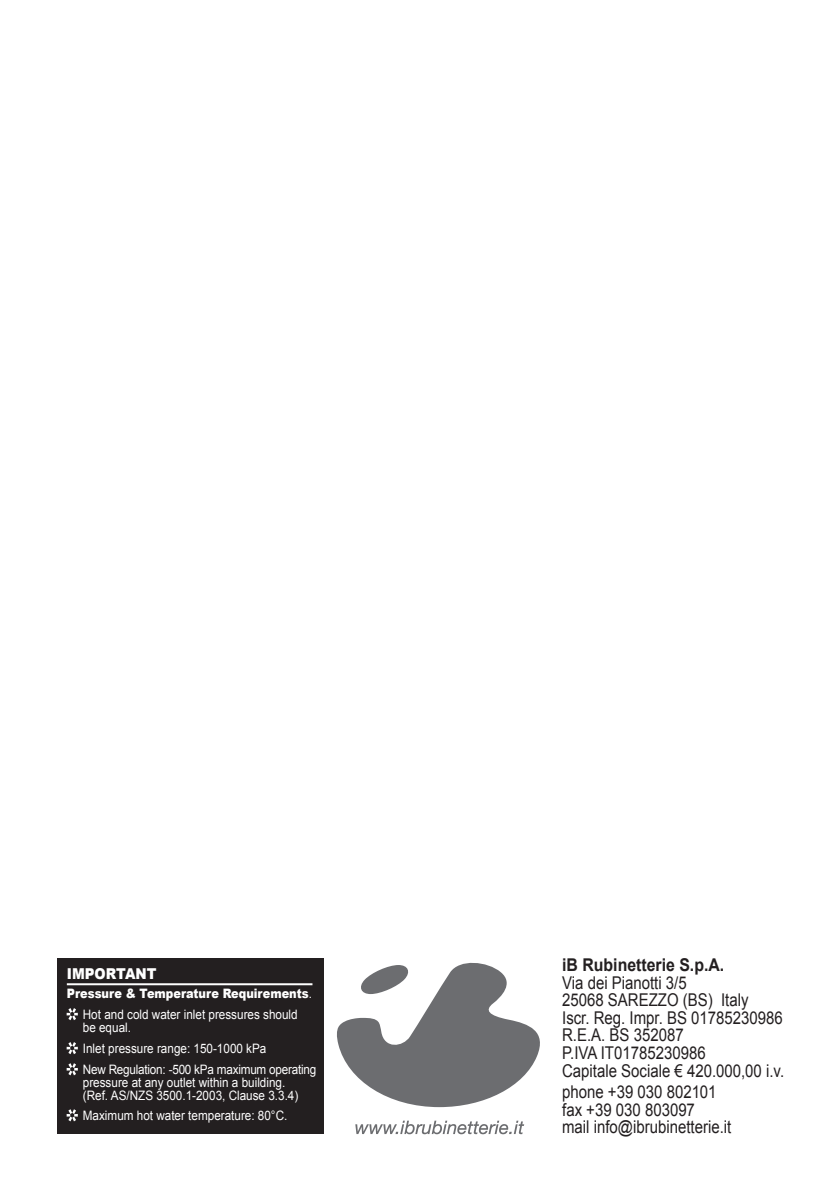
<style>
.page{position:relative;width:840px;height:1191px;background:#fff}
.page>*{position:absolute;margin:0;border:0;box-sizing:border-box;transform-origin:0 0}
.t1{font:17.6px/17.6px "Arial";color:#231f20;scale:.85 1}
.t2{font:700 17.6px "Arial";color:#231f20;scale:.9 1}
.t3{font:900 15px "Arial";color:#fff;scale:.9 1}
.t4{font:13px/13px "Arial";color:#fff;scale:.9 1}
.t5{font:900 13px "Arial";color:#fff;scale:.87 1}
.s1{font-weight:400}
.s2{color:#231f20}
</style>
<div class="page">
<div style="left:57px;top:958px;width:266px;height:176px;background:#231f20"></div>
<svg style="left:67px;top:1008px;width:11px;height:12px"></svg>
<svg style="left:67px;top:1042px;width:11px;height:12px"></svg>
<svg style="left:67px;top:1063px;width:11px;height:12px"></svg>
<svg style="left:67px;top:1109px;width:11px;height:12px"></svg>
<hr style="left:67px;top:983px;width:245px;height:2px;background:#fff">
<svg style="left:355px;top:1120px;width:169px;height:14px"></svg>
<svg style="left:337px;top:962px;width:203px;height:145px"></svg>
<p class="t3" style="left:67px;top:965px;width:101px">IMPORTANT</p>
<p class="t5" style="left:67px;top:986px;width:283px">Pressure &amp; Temperature Requirements<span class="s1">.</span></p>
<p class="t4" style="left:83px;top:1008px;width:240px;text-indent:-16px"><span class="s2">•</span> Hot and cold water inlet pressures should be equal.</p>
<p class="t4" style="left:67px;top:1042px;width:223px"><span class="s2">•</span> Inlet pressure range: 150-1000 kPa</p>
<p class="t4" style="left:83px;top:1063px;width:261px;text-indent:-16px"><span class="s2">•</span> New Regulation: -500 kPa maximum operating pressure at any outlet within a building.<br>(Ref. AS/NZS 3500.1-2003, Clause 3.3.4)</p>
<p class="t4" style="left:67px;top:1109px;width:246px"><span class="s2">•</span> Maximum hot water temperature: 80°C.</p>
<h1 class="t2" style="left:562px;top:953px;width:181px">iB Rubinetterie S.p.A.</h1>
<h1 class="t1" style="left:562px;top:973px;width:262px">Via dei Pianotti 3/5<br>25068 SAREZZO (BS) Italy<br>Iscr. Reg. Impr. BS 01785230986<br>R.E.A. BS 352087<br>P.IVA IT01785230986<br>Capitale Sociale € 420.000,00 i.v.</h1>
<h1 class="t1" style="left:562px;top:1083px;width:200px">phone +39 030 802101 fax +39 030 803097<br>mail info@ibrubinetterie.it</h1>
</div>
